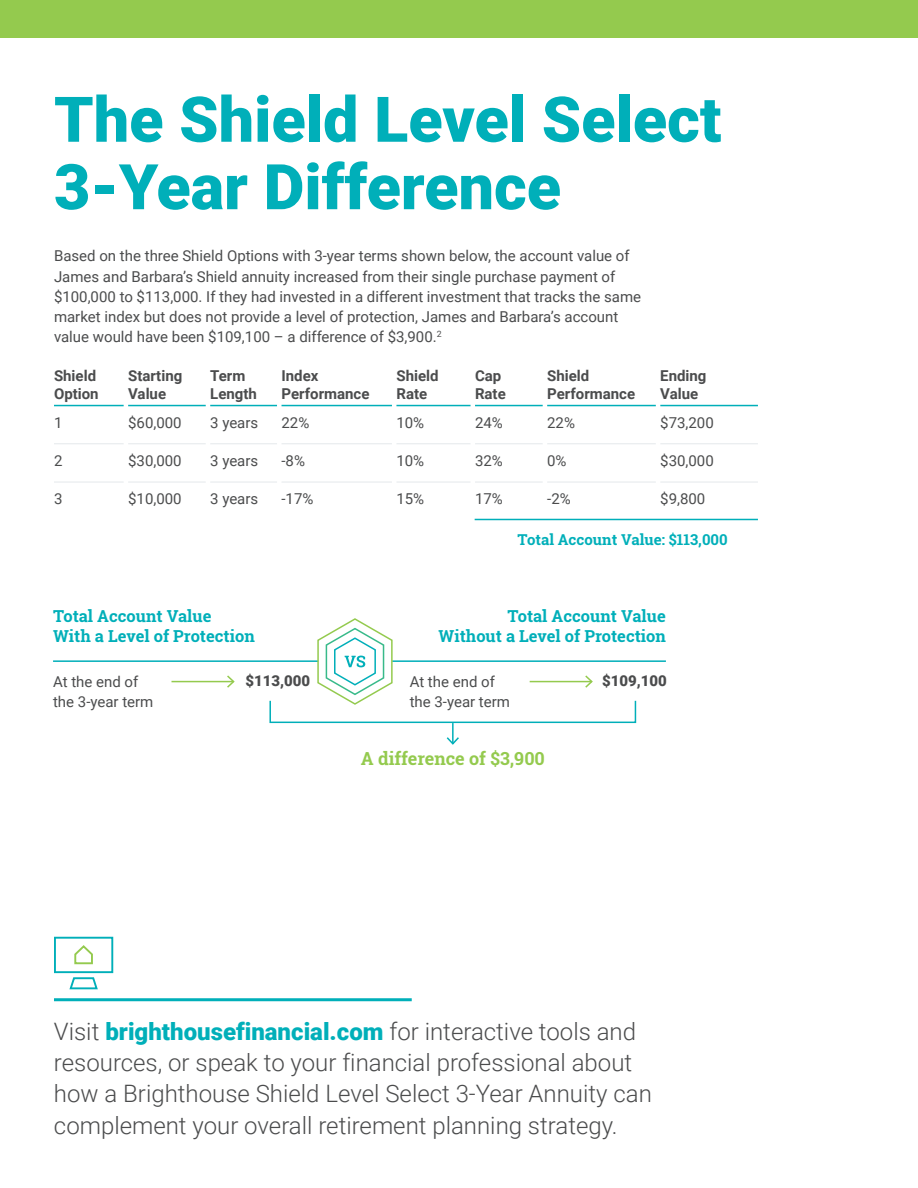
<style>
.page{position:relative;width:918px;height:1188px;background:#fff}
.page>*{position:absolute;margin:0;border:0;box-sizing:border-box;transform-origin:0 0}
.t1{font:900 63px/67.5px "Roboto";color:#00afb9}
.t2{font:300 24px/31.5px "Roboto";color:#4b4c4d}
.t3{font:700 18px "Roboto Slab";color:#94ca4e}
.t4{font:700 16.5px/19.8px "Roboto Slab";color:#00afb9}
.t5{font:15px/20.2px "Roboto";color:#4b4c4d}
.t6{font:700 15px/18px "Roboto";color:#4b4c4d}
.t7{font:700 15px "Roboto Slab";color:#00afb9}
.t8{font:900 15px "Roboto";color:#4b4c4d}
.s1{font-weight:900;color:#00afb9}
</style>
<div class="page">
<div style="left:0;top:0;width:918px;height:38px;background:#94ca4e"></div>
<hr style="left:53px;top:660px;width:265px;height:2px;background:#00afb9">
<hr style="left:172px;top:681px;width:62px;height:1px;background:#94ca4e">
<svg style="left:225px;top:675px;width:10px;height:13px"></svg>
<hr style="left:530px;top:681px;width:62px;height:1px;background:#94ca4e">
<svg style="left:584px;top:675px;width:9px;height:13px"></svg>
<hr style="left:392px;top:660px;width:274px;height:2px;background:#00afb9">
<hr style="left:452px;top:723px;width:2px;height:21px;background:#00afb9">
<svg style="left:446px;top:736px;width:13px;height:9px"></svg>
<div style="left:269px;top:700px;width:367px;height:23px;border:2px solid #00afb9"></div>
<svg style="left:317px;top:618px;width:77px;height:87px"></svg>
<hr style="left:54px;top:443px;width:70px;height:1px;background:#e4e8eb">
<hr style="left:210px;top:443px;width:67px;height:1px;background:#e4e8eb">
<hr style="left:128px;top:443px;width:78px;height:1px;background:#e4e8eb">
<hr style="left:282px;top:443px;width:110px;height:1px;background:#e4e8eb">
<hr style="left:396px;top:443px;width:75px;height:1px;background:#e4e8eb">
<hr style="left:475px;top:443px;width:68px;height:1px;background:#e4e8eb">
<hr style="left:547px;top:443px;width:109px;height:1px;background:#e4e8eb">
<hr style="left:660px;top:443px;width:98px;height:1px;background:#e4e8eb">
<hr style="left:54px;top:482px;width:70px;height:1px;background:#e4e8eb">
<hr style="left:128px;top:482px;width:78px;height:1px;background:#e4e8eb">
<hr style="left:210px;top:482px;width:67px;height:1px;background:#e4e8eb">
<hr style="left:282px;top:482px;width:110px;height:1px;background:#e4e8eb">
<hr style="left:396px;top:482px;width:75px;height:1px;background:#e4e8eb">
<hr style="left:475px;top:482px;width:68px;height:1px;background:#e4e8eb">
<hr style="left:547px;top:482px;width:109px;height:1px;background:#e4e8eb">
<hr style="left:660px;top:482px;width:98px;height:1px;background:#e4e8eb">
<hr style="left:54px;top:405px;width:70px;height:1px;background:#00afb9">
<hr style="left:128px;top:405px;width:78px;height:1px;background:#00afb9">
<hr style="left:210px;top:405px;width:67px;height:1px;background:#00afb9">
<hr style="left:282px;top:405px;width:110px;height:1px;background:#00afb9">
<hr style="left:396px;top:405px;width:75px;height:1px;background:#00afb9">
<hr style="left:475px;top:405px;width:68px;height:1px;background:#00afb9">
<hr style="left:547px;top:405px;width:109px;height:1px;background:#00afb9">
<hr style="left:660px;top:405px;width:98px;height:1px;background:#00afb9">
<hr style="left:475px;top:519px;width:283px;height:1px;background:#00afb9">
<hr style="left:54px;top:998px;width:358px;height:3px;background:#00afb9">
<svg style="left:54px;top:937px;width:59px;height:52px"></svg>
<h1 class="t1" style="left:54px;top:83px;width:669px">The Shield Level Select<br>3-Year Difference</h1>
<p class="t5" style="left:54px;top:245px;width:589px">Based on the three Shield Options with 3-year terms shown below, the account value of James and Barbara’s Shield annuity increased from their single purchase payment of $100,000 to $113,000. If they had invested in a different investment that tracks the same market index but does not provide a level of protection, James and Barbara’s account value would have been $109,100 – a difference of $3,900.<sup>2</sup></p>
<p class="t6" style="left:54px;top:366px;width:46px">Shield<br>Option</p>
<p class="t6" style="left:128px;top:366px;width:56px">Starting<br>Value</p>
<p class="t6" style="left:210px;top:366px;width:48px">Term<br>Length</p>
<p class="t6" style="left:282px;top:366px;width:89px">Index<br>Performance</p>
<p class="t6" style="left:396px;top:366px;width:44px">Shield<br>Rate</p>
<p class="t6" style="left:475px;top:366px;width:32px">Cap<br>Rate</p>
<p class="t6" style="left:547px;top:366px;width:89px">Shield<br>Performance</p>
<p class="t6" style="left:660px;top:366px;width:48px">Ending<br>Value</p>
<p class="t5" style="left:54px;top:412px;width:10px">1</p>
<p class="t5" style="left:128px;top:412px;width:55px">$60,000</p>
<p class="t5" style="left:210px;top:412px;width:50px">3 years</p>
<p class="t5" style="left:282px;top:412px;width:29px">22%</p>
<p class="t5" style="left:396px;top:412px;width:29px">10%</p>
<p class="t5" style="left:475px;top:412px;width:29px">24%</p>
<p class="t5" style="left:547px;top:412px;width:29px">22%</p>
<p class="t5" style="left:660px;top:412px;width:55px">$73,200</p>
<p class="t5" style="left:54px;top:450px;width:10px">2</p>
<p class="t5" style="left:128px;top:450px;width:55px">$30,000</p>
<p class="t5" style="left:210px;top:450px;width:50px">3 years</p>
<p class="t5" style="left:282px;top:450px;width:25px">-8%</p>
<p class="t5" style="left:396px;top:450px;width:29px">10%</p>
<p class="t5" style="left:475px;top:450px;width:29px">32%</p>
<p class="t5" style="left:547px;top:450px;width:21px">0%</p>
<p class="t5" style="left:660px;top:450px;width:55px">$30,000</p>
<p class="t5" style="left:54px;top:488px;width:10px">3</p>
<p class="t5" style="left:128px;top:488px;width:55px">$10,000</p>
<p class="t5" style="left:210px;top:488px;width:50px">3 years</p>
<p class="t5" style="left:282px;top:488px;width:33px">-17%</p>
<p class="t5" style="left:396px;top:488px;width:29px">15%</p>
<p class="t5" style="left:475px;top:488px;width:29px">17%</p>
<p class="t5" style="left:547px;top:488px;width:25px">-2%</p>
<p class="t5" style="left:660px;top:488px;width:47px">$9,800</p>
<p class="t7" style="left:518px;top:529px;width:212px">Total Account Value: $113,000</p>
<p class="t4" style="left:53px;top:606px;width:203px">Total Account Value<br>With a Level of Protection</p>
<p class="t5" style="left:53px;top:671px;width:102px">At the end of the 3-year term</p>
<p class="t8" style="left:245px;top:671px;width:66px">$113,000</p>
<p class="t4" style="left:439px;top:606px;width:229px;text-align:right">Total Account Value<br>Without a Level of Protection</p>
<p class="t5" style="left:410px;top:671px;width:102px">At the end of the 3-year term</p>
<p class="t8" style="left:602px;top:671px;width:66px">$109,100</p>
<p class="t3" style="left:361px;top:746px;width:186px">A difference of $3,900</p>
<h2 class="t2" style="left:54px;top:1014px;width:599px">Visit <span class="s1">brighthousefinancial.com</span> for interactive tools and resources, or speak to your financial professional about how a Brighthouse Shield Level Select 3-Year Annuity can complement your overall retirement planning strategy.</h2>
</div>
